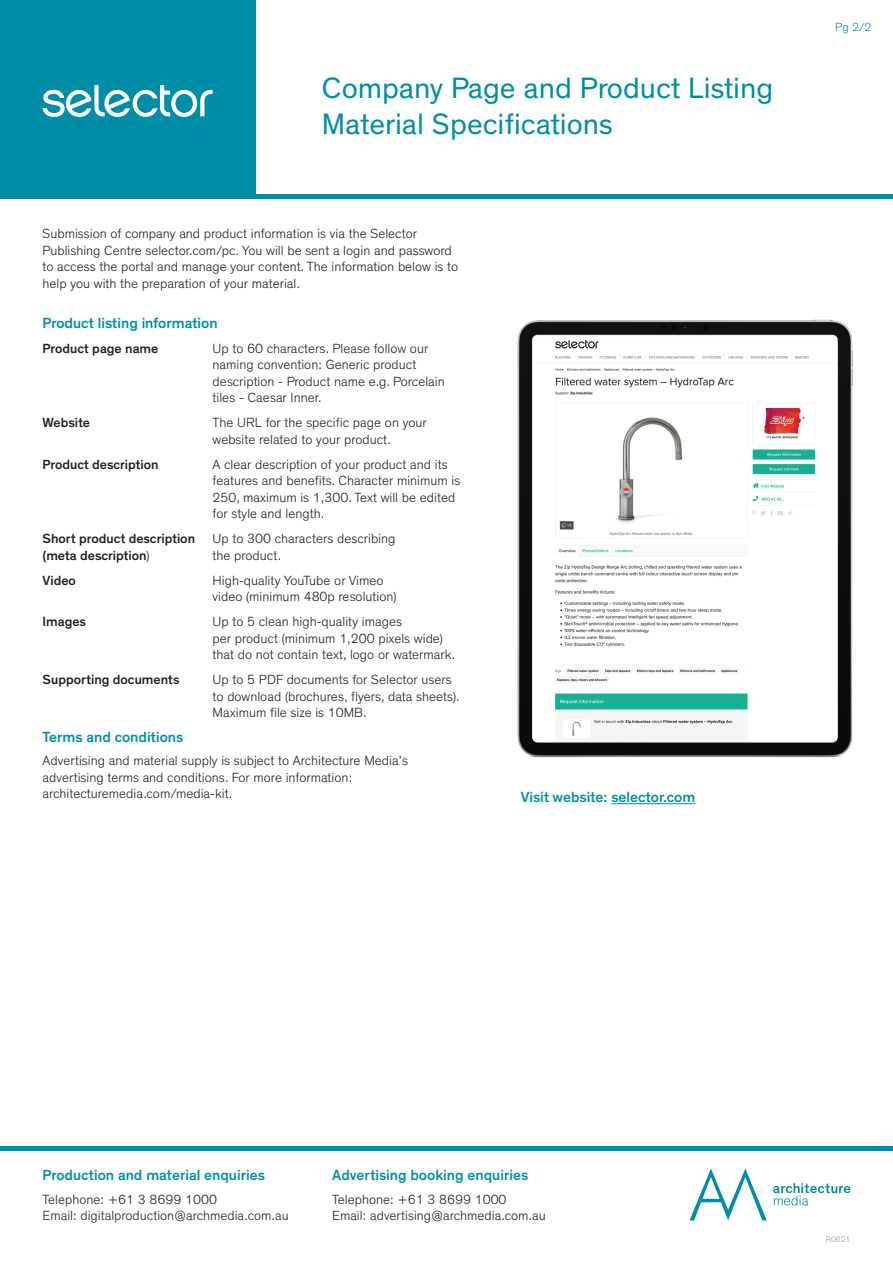
<style>
.page{position:relative;width:893px;height:1263px;background:#fff}
.page>*{position:absolute;margin:0;border:0;box-sizing:border-box;transform-origin:0 0}
.t1{font:30px/36px "Theinhardt";color:#008da8}
.Hanging_Indent{font:500 15px "Theinhardt";color:#008da8}
.Subhead{font:500 15px "Theinhardt";color:#008da8}
.Subheading{font:500 15px "Theinhardt";color:#008da8}
.Body_text{font:300 13.5px/16.5px "Theinhardt";color:#231f20}
.Hanging_Indent-2{font:300 13.5px/16.5px "Theinhardt";color:#231f20}
.Subhead-2{font:300 13.5px/16.5px "Theinhardt";color:#231f20}
.Body_text-2{font:500 13.5px "Theinhardt";color:#231f20}
.t2{font:300 12px "Theinhardt";color:#008da8}
.t3{font:300 8.25px "Theinhardt";color:#939598}
.s1{font-weight:300}
</style>
<div class="page">
<div style="left:0;top:0;width:255px;height:195px;background:#008da8"></div>
<hr style="left:0;top:194px;width:893px;height:4px;background:#008da8">
<svg style="left:43px;top:85px;width:170px;height:32px"></svg>
<svg style="left:689px;top:1168px;width:78px;height:52px"></svg>
<svg style="left:773px;top:1183px;width:77px;height:22px"></svg>
<hr style="left:0;top:1147px;width:893px;height:4px;background:#008da8">
<hr style="left:611px;top:803px;width:84px;height:1px;background:#008da8">
<img style="left:517px;top:319px;width:336px;height:439px">
<p class="t1" style="left:322px;top:71px;width:453px">Company Page and Product Listing<br>Material Specifications</p>
<p class="Subhead-2" style="left:43px;top:226px;width:417px">Submission of company and product information is via the Selector Publishing Centre selector.com/pc. You will be sent a login and password to access the portal and manage your content. The information below is to help you with the preparation of your material.</p>
<p class="Subhead" style="left:43px;top:314px;width:177px">Product listing information</p>
<p class="Body_text-2" style="left:43px;top:340px;width:117px">Product page name</p>
<p class="Body_text" style="left:213px;top:340px;width:234px">Up to 60 characters. Please follow our naming convention: Generic product description - Product name e.g. Porcelain tiles - Caesar Inner.</p>
<p class="Body_text-2" style="left:43px;top:415px;width:49px">Website</p>
<p class="Body_text" style="left:213px;top:415px;width:216px">The URL for the specific page on your website related to your product.</p>
<p class="Body_text-2" style="left:43px;top:456px;width:118px">Product description</p>
<p class="Body_text" style="left:213px;top:456px;width:249px">A clear description of your product and its features and benefits. Character minimum is 250, maximum is 1,300. Text will be edited for style and length.</p>
<p class="Body_text-2" style="left:43px;top:531px;width:154px">Short product description</p>
<p class="Body_text" style="left:213px;top:531px;width:184px">Up to 300 characters describing</p>
<p class="Body_text-2" style="left:43px;top:547px;width:109px">(meta description<span class="s1">)</span></p>
<p class="Body_text" style="left:213px;top:547px;width:70px">the product.</p>
<p class="Body_text-2" style="left:43px;top:572px;width:35px">Video</p>
<p class="Body_text" style="left:213px;top:572px;width:185px">High-quality YouTube or Vimeo video (minimum 480p resolution)</p>
<p class="Body_text-2" style="left:43px;top:614px;width:45px">Images</p>
<p class="Body_text" style="left:213px;top:614px;width:244px">Up to 5 clean high-quality images<br>per product (minimum 1,200 pixels wide) that do not contain text, logo or watermark.</p>
<p class="Body_text-2" style="left:43px;top:672px;width:138px">Supporting documents</p>
<p class="Body_text" style="left:213px;top:672px;width:249px">Up to 5 PDF documents for Selector users to download (brochures, flyers, data sheets).<br>Maximum file size is 10MB.</p>
<p class="Hanging_Indent" style="left:43px;top:728px;width:142px">Terms and conditions</p>
<p class="Hanging_Indent-2" style="left:43px;top:753px;width:367px">Advertising and material supply is subject to Architecture Media’s advertising terms and conditions. For more information: architecturemedia.com/media-kit.</p>
<p class="Subheading" style="left:521px;top:788px;width:176px">Visit website: selector.com</p>
<p class="t2" style="left:835px;top:20px;width:38px">Pg 2/2</p>
<p class="Hanging_Indent" style="left:43px;top:1165px;width:224px">Production and material enquiries</p>
<p class="Hanging_Indent-2" style="left:43px;top:1192px;width:248px">Telephone: +61 3 8699 1000<br>Email: digitalproduction@archmedia.com.au</p>
<p class="Hanging_Indent" style="left:332px;top:1165px;width:197px">Advertising booking enquiries</p>
<p class="Hanging_Indent-2" style="left:332px;top:1192px;width:215px">Telephone: +61 3 8699 1000<br>Email: advertising@archmedia.com.au</p>
<p class="t3" style="left:826px;top:1234px;width:26px">R0621</p>
</div>
